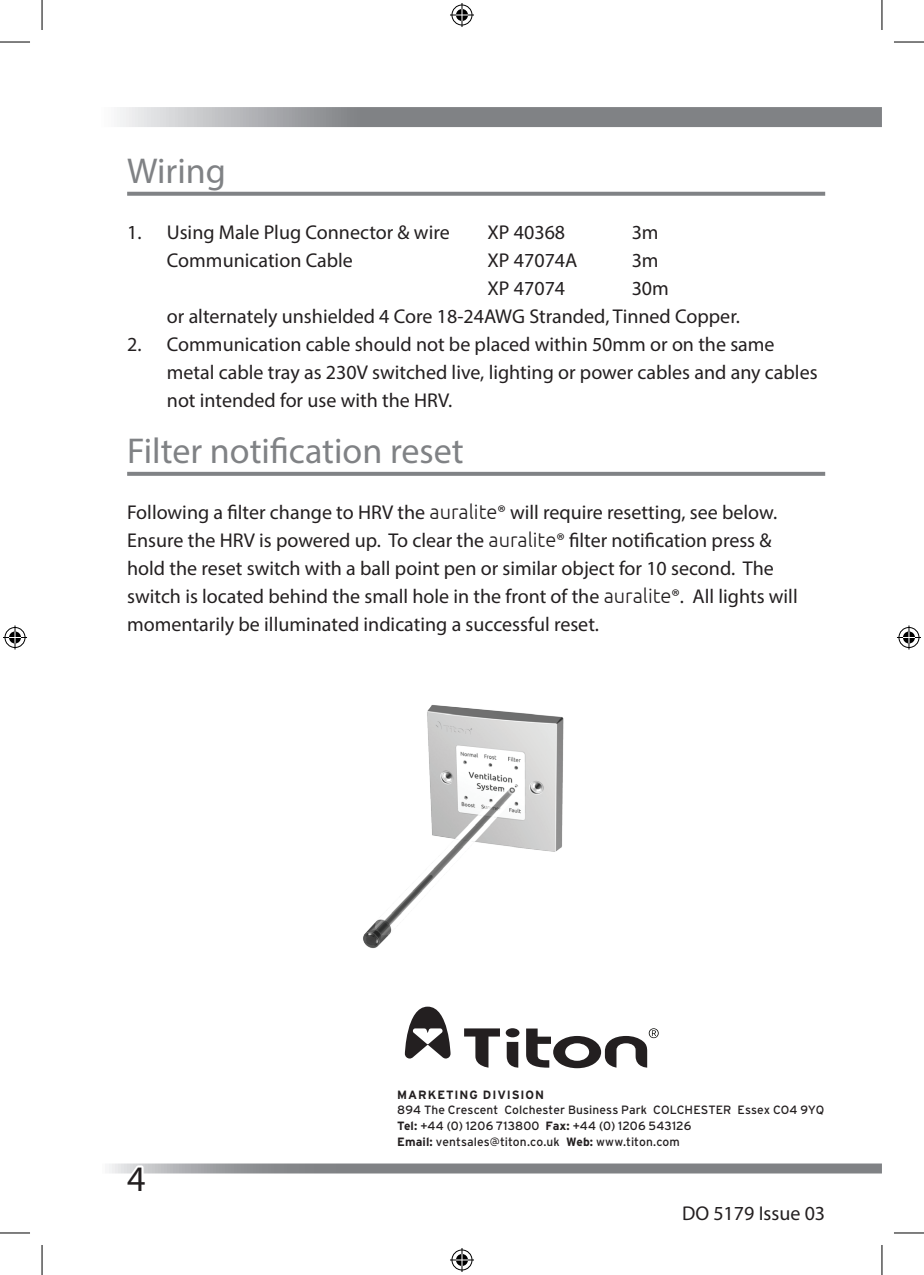
<style>
.page{position:relative;width:924px;height:1275px;background:#fff}
.page>*{position:absolute;margin:0;border:0;box-sizing:border-box;transform-origin:0 0}
.t1{font:36px "Myriad Pro";color:#808285}
.t2{font:36px "Myriad Pro";color:#231f20}
.t3{font:20px/28px "Myriad Pro";color:#231f20}
.t4{font:12px/15.6px "Interstate";letter-spacing:.005em;color:#231f20}
.t5{font:700 12px "Interstate";letter-spacing:.075em;color:#231f20}
.s1{font-family:"Ubuntu";font-weight:300}
.s2{font-weight:700}
</style>
<div class="page">
<svg style="left:117px;top:107px;width:764px;height:20px;background:#929497"></svg>
<svg style="left:109px;top:1163px;width:772px;height:10px;background:#8e8f92"></svg>
<svg style="left:124px;top:1163px;width:25px;height:11px"></svg>
<svg style="left:127px;top:192px;width:697px;height:4px;background:#888a8c"></svg>
<svg style="left:127px;top:472px;width:697px;height:4px;background:#858789"></svg>
<img style="left:363px;top:705px;width:201px;height:244px">
<svg style="left:464px;top:1028px;width:35px;height:39px"></svg>
<svg style="left:505px;top:1028px;width:14px;height:40px"></svg>
<svg style="left:526px;top:1028px;width:132px;height:40px"></svg>
<svg style="left:404px;top:1006px;width:46px;height:52px"></svg>
<hr style="left:0;top:42px;width:30px;height:1px;background:#000">
<hr style="left:893px;top:42px;width:30px;height:1px;background:#000">
<hr style="left:0;top:1232px;width:30px;height:1px;background:#000">
<hr style="left:893px;top:1232px;width:30px;height:1px;background:#000">
<hr style="left:42px;top:0;width:1px;height:30px;background:#000">
<hr style="left:42px;top:1245px;width:1px;height:30px;background:#000">
<hr style="left:881px;top:0;width:1px;height:30px;background:#000">
<hr style="left:881px;top:1245px;width:1px;height:30px;background:#000">
<svg style="left:450px;top:3px;width:24px;height:24px"></svg>
<svg style="left:450px;top:1248px;width:24px;height:24px"></svg>
<svg style="left:3px;top:625px;width:24px;height:24px"></svg>
<svg style="left:897px;top:625px;width:23px;height:24px"></svg>
<h1 class="t1" style="left:127px;top:149px;width:100px">Wiring</h1>
<p class="t3" style="left:127px;top:218px;width:324px">1. Using Male Plug Connector &amp; wire</p>
<p class="t3" style="left:487px;top:218px;width:79px">XP 40368</p>
<p class="t3" style="left:631px;top:218px;width:28px">3m</p>
<p class="t3" style="left:167px;top:246px;width:187px">Communication Cable</p>
<p class="t3" style="left:487px;top:246px;width:91px">XP 47074A</p>
<p class="t3" style="left:631px;top:246px;width:28px">3m</p>
<p class="t3" style="left:487px;top:274px;width:79px">XP 47074</p>
<p class="t3" style="left:167px;top:274px;width:574px;text-indent:464px">30m<br>or alternately unshielded 4 Core 18-24AWG Stranded, Tinned Copper.</p>
<p class="t3" style="left:167px;top:330px;width:652px;text-indent:-40px">2. Communication cable should not be placed within 50mm or on the same metal cable tray as 230V switched live, lighting or power cables and any cables not intended for use with the HRV.</p>
<h1 class="t1" style="left:127px;top:429px;width:338px">Filter notification reset</h1>
<p class="t3" style="left:127px;top:498px;width:671px">Following a filter change to HRV the <span class="s1">auralite</span>® will require resetting, see below.<br>Ensure the HRV is powered up. To clear the <span class="s1">auralite</span>® filter notification press &amp; hold the reset switch with a ball point pen or similar object for 10 second. The switch is located behind the small hole in the front of the <span class="s1">auralite</span>®. All lights will momentarily be illuminated indicating a successful reset.</p>
<h1 class="t2" style="left:127px;top:1156px;width:20px">4</h1>
<p class="t5" style="left:397px;top:1087px;width:148px">MARKETING DIVISION</p>
<p class="t4" style="left:397px;top:1102px;width:428px">894 The Crescent Colchester Business Park COLCHESTER Essex CO4 9YQ<br><span class="s2">Tel:</span> +44 (0) 1206 713800 <span class="s2">Fax:</span> +44 (0) 1206 543126<br><span class="s2">Email:</span> ventsales@titon.co.uk <span class="s2">Web:</span> www.titon.com</p>
<p class="t3" style="left:681px;top:1198px;width:145px">DO 5179 Issue 03</p>
</div>
